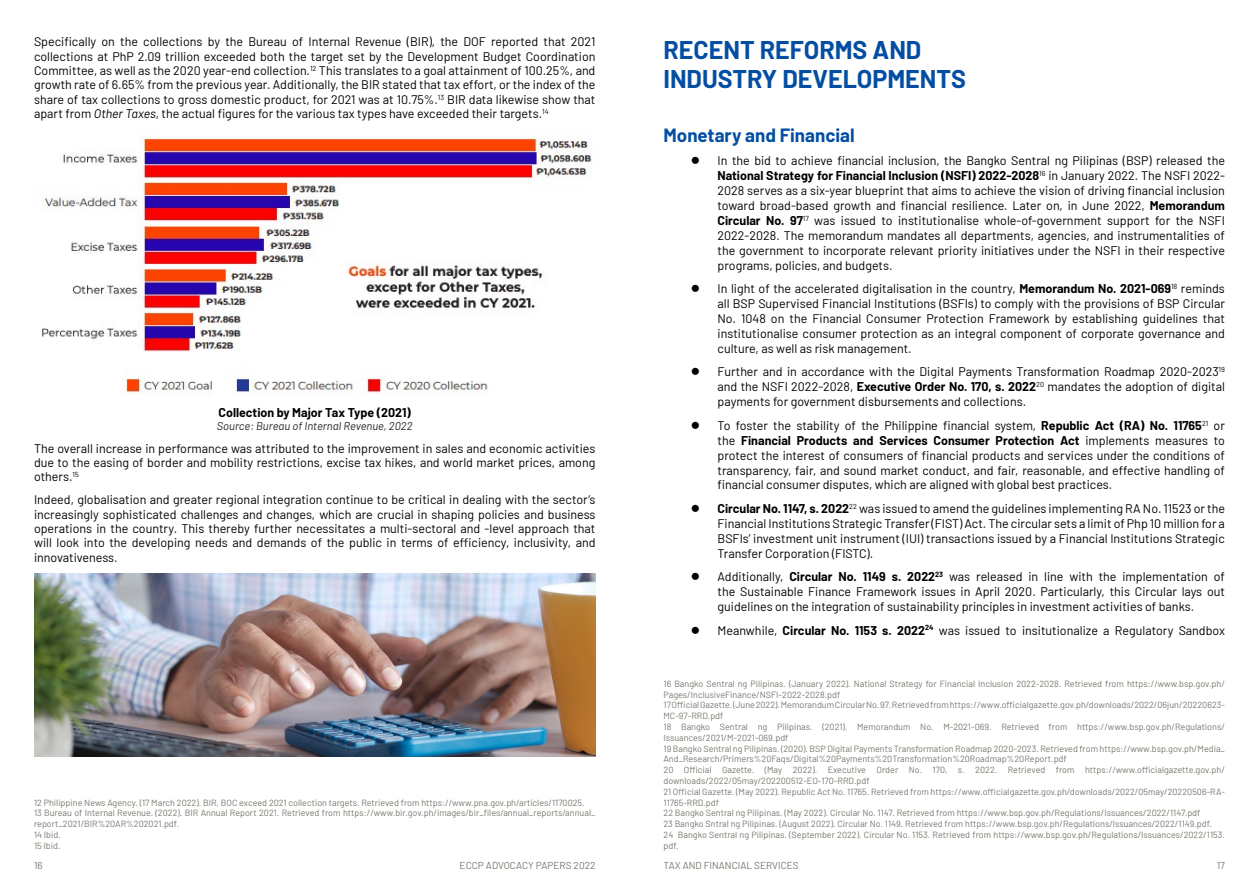
<style>
.page{position:relative;width:1259px;height:893px;background:#fff}
.page>*{position:absolute;margin:0;border:0;box-sizing:border-box;transform-origin:0 0}
.t1{font:700 25.05px/28.8px "Barlow";color:#034ea2}
.t2{font:700 18.75px "Barlow";color:#034ea2}
.t3{font:12.45px/15px "Barlow";color:#000;text-align:justify}
.t4{font:700 12.45px "Barlow";color:#000}
.t5{font:italic 11.25px "Barlow";color:#212529}
.t6{font:10.05px "Barlow";color:#79776e}
.t7{font:9px/10.8px "Barlow";color:#79776e}
.s1{font-style:italic}
.s2{font-family:"Arial";font-size:16.5px}
.s3{font-weight:700}
</style>
<div class="page">
<img style="left:41px;top:137px;width:551px;height:257px">
<img style="left:34px;top:574px;width:561px;height:183px">
<p class="t3" style="left:34px;top:34px;width:563px;line-height:14.2px">Specifically on the collections by the Bureau of Internal Revenue (BIR), the DOF reported that 2021 collections at PhP 2.09 trillion exceeded both the target set by the Development Budget Coordination Committee, as well as the 2020 year-end collection.<sup>12</sup> This translates to a goal attainment of 100.25%, and growth rate of 6.65% from the previous year. Additionally, the BIR stated that tax effort, or the index of the share of tax collections to gross domestic product, for 2021 was at 10.75%.<sup>13</sup> BIR data likewise show that apart from <span class="s1">Other Taxes</span>, the actual figures for the various tax types have exceeded their targets.<sup>14</sup></p>
<p class="t4" style="left:218px;top:403px;width:194px">Collection by Major Tax Type (2021)</p>
<p class="t5" style="left:217px;top:418px;width:197px">Source: Bureau of Internal Revenue, 2022</p>
<p class="t3" style="left:34px;top:440px;width:563px;line-height:14.2px">The overall increase in performance was attributed to the improvement in sales and economic activities due to the easing of border and mobility restrictions, excise tax hikes, and world market prices, among others.<sup>15</sup></p>
<p class="t3" style="left:34px;top:492px;width:563px;line-height:14.2px">Indeed, globalisation and greater regional integration continue to be critical in dealing with the sector’s increasingly sophisticated challenges and changes, which are crucial in shaping policies and business operations in the country. This thereby further necessitates a multi-sectoral and -level approach that will look into the developing needs and demands of the public in terms of efficiency, inclusivity, and innovativeness.</p>
<p class="t7" style="left:34px;top:796px;width:563px">12 Philippine News Agency. (17 March 2022). BIR, BOC exceed 2021 collection targets. Retrieved from https://www.pna.gov.ph/articles/1170025.<br>13 Bureau of Internal Revenue. (2022). BIR Annual Report 2021. Retrieved from https://www.bir.gov.ph/images/bir_files/annual_reports/annual_ report_2021/BIR%20AR%202021.pdf.<br>14 Ibid.<br>15 Ibid.</p>
<h1 class="t1" style="left:663px;top:34px;width:304px">RECENT REFORMS AND<br>INDUSTRY DEVELOPMENTS</h1>
<h2 class="t2" style="left:663px;top:121px;width:193px">Monetary and Financial</h2>
<p class="t3" style="left:717px;top:152px;width:509px;text-indent:-27px"><span class="s2">●</span> In the bid to achieve financial inclusion, the Bangko Sentral ng Pilipinas (BSP) released the <span class="s3">National Strategy for Financial Inclusion (NSFI) 2022-2028</span><sup>16</sup> in January 2022. The NSFI 2022- 2028 serves as a six-year blueprint that aims to achieve the vision of driving financial inclusion toward broad-based growth and financial resilience. Later on, in June 2022, <span class="s3">Memorandum Circular No. 97</span><sup>17</sup> was issued to institutionalise whole-of-government support for the NSFI 2022-2028. The memorandum mandates all departments, agencies, and instrumentalities of the government to incorporate relevant priority initiatives under the NSFI in their respective programs, policies, and budgets.</p>
<p class="t3" style="left:717px;top:280px;width:509px;text-indent:-27px"><span class="s2">●</span> In light of the accelerated digitalisation in the country, <span class="s3">Memorandum No. 2021-069</span><sup>18</sup> reminds all BSP Supervised Financial Institutions (BSFIs) to comply with the provisions of BSP Circular No. 1048 on the Financial Consumer Protection Framework by establishing guidelines that institutionalise consumer protection as an integral component of corporate governance and culture, as well as risk management.</p>
<p class="t3" style="left:717px;top:363px;width:509px;text-indent:-27px"><span class="s2">●</span> Further and in accordance with the Digital Payments Transformation Roadmap 2020-2023<sup>19 </sup>and the NSFI 2022-2028, <span class="s3">Executive Order No. 170, s. 2022</span><sup>20</sup> mandates the adoption of digital payments for government disbursements and collections.</p>
<p class="t3" style="left:717px;top:417px;width:509px;text-indent:-27px"><span class="s2">●</span> To foster the stability of the Philippine financial system, <span class="s3">Republic Act (RA) No. 11765</span><sup>21</sup> or the <span class="s3">Financial Products and Services Consumer Protection Act</span> implements measures to protect the interest of consumers of financial products and services under the conditions of transparency, fair, and sound market conduct, and fair, reasonable, and effective handling of financial consumer disputes, which are aligned with global best practices.</p>
<p class="t3" style="left:717px;top:500px;width:509px;text-indent:-27px"><span class="s2">●</span> <span class="s3">Circular No. 1147, s. 2022</span><sup>22</sup> was issued to amend the guidelines implementing RA No. 11523 or the Financial Institutions Strategic Transfer (FIST) Act. The circular sets a limit of Php 10 million for a BSFIs’ investment unit instrument (IUI) transactions issued by a Financial Institutions Strategic Transfer Corporation (FISTC).</p>
<p class="t3" style="left:717px;top:568px;width:509px;text-indent:-27px"><span class="s2">●</span> Additionally, <span class="s3">Circular No. 1149 s. 2022</span><sup>23</sup> was released in line with the implementation of the Sustainable Finance Framework issues in April 2020. Particularly, this Circular lays out guidelines on the integration of sustainability principles in investment activities of banks.</p>
<p class="t3" style="left:690px;top:622px;width:536px"><span class="s2">●</span> Meanwhile, <span class="s3">Circular No. 1153 s. 2022</span><sup>24</sup> was issued to insitutionalize a Regulatory Sandbox</p>
<p class="t7" style="left:663px;top:677px;width:563px">16 Bangko Sentral ng Pilipinas. (January 2022). National Strategy for Financial Inclusion 2022-2028. Retrieved from https://www.bsp.gov.ph/ Pages/InclusiveFinance/NSFI-2022-2028.pdf<br>17 Official Gazette. (June 2022). Memorandum Circular No. 97. Retrieved from https://www.officialgazette.gov.ph/downloads/2022/06jun/20220623- MC-97-RRD.pdf<br>18 Bangko Sentral ng Pilipinas. (2021). Memorandum No. M-2021-069. Retrieved from https://www.bsp.gov.ph/Regulations/ Issuances/2021/M-2021-069.pdf<br>19 Bangko Sentral ng Pilipinas. (2020). BSP Digital Payments Transformation Roadmap 2020-2023. Retrieved from https://www.bsp.gov.ph/Media_ And_Research/Primers%20Faqs/Digital%20Payments%20Transformation%20Roadmap%20Report.pdf<br>20 Official Gazette. (May 2022). Executive Order No. 170, s. 2022. Retrieved from https://www.officialgazette.gov.ph/ downloads/2022/05may/202200512-EO-170-RRD.pdf<br>21 Official Gazette. (May 2022). Republic Act No. 11765. Retrieved from https://www.officialgazette.gov.ph/downloads/2022/05may/20220506-RA-11765-RRD.pdf<br>22 Bangko Sentral ng Pilipinas. (May 2022). Circular No. 1147. Retrieved from https://www.bsp.gov.ph/Regulations/Issuances/2022/1147.pdf<br>23 Bangko Sntral ng Pilipinas. (August 2022). Circular No. 1149. Retrieved from https://www.bsp.gov.ph/Regulations/Issuances/2022/1149.pdf.<br>24 Bangko Sentral ng Pilipinas. (September 2022). Circular No. 1153. Retrieved from https://www.bsp.gov.ph/Regulations/Issuances/2022/1153. pdf.</p>
<p class="t6" style="left:34px;top:858px;width:10px">16</p>
<p class="t6" style="left:460px;top:858px;width:137px">ECCP ADVOCACY PAPERS 2022</p>
<p class="t6" style="left:663px;top:858px;width:137px">TAX AND FINANCIAL SERVICES</p>
<p class="t6" style="left:1216px;top:858px;width:10px">17</p>
</div>
